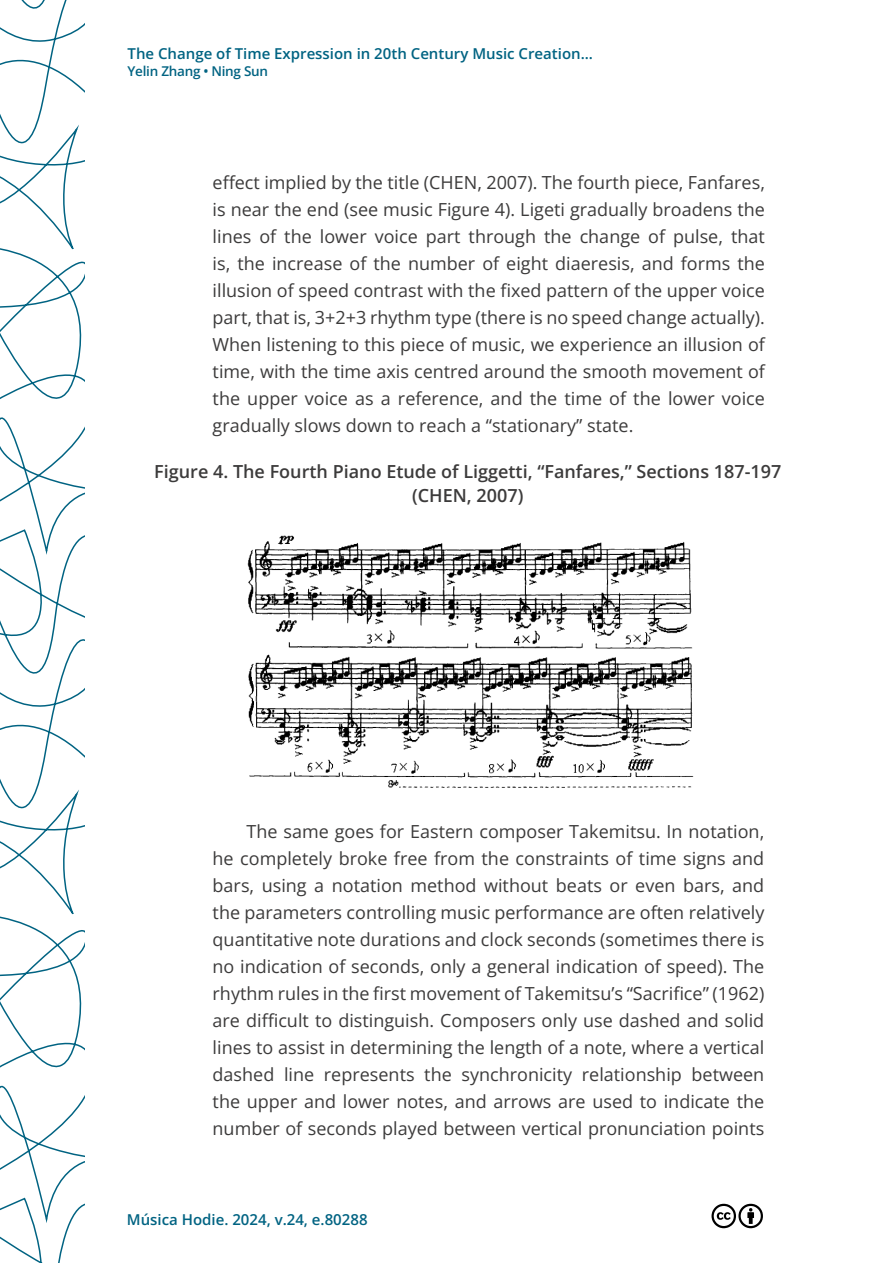
<style>
.page{position:relative;width:893px;height:1263px;background:#fff}
.page>*{position:absolute;margin:0;border:0;box-sizing:border-box;transform-origin:0 0}
.t1{font:18px/27px "Open Sans";color:#3c3b3b;text-align:justify}
.t2{font:600 18px/24px "Open Sans";color:#3c3b3b;text-align:center}
.t3{font:600 15px "Open Sans";color:#006382}
.t4{font:600 13.5px "Open Sans";letter-spacing:-.02em;color:#006382}
</style>
<div class="page">
<svg style="left:0;top:0;width:84px;height:1263px"></svg>
<svg style="left:711px;top:1203px;width:52px;height:26px"></svg>
<img style="left:247px;top:535px;width:447px;height:253px">
<p class="t3" style="left:128px;top:44px;width:467px">The Change of Time Expression in 20th Century Music Creation...</p>
<p class="t4" style="left:128px;top:61px;width:142px">Yelin Zhang • Ning Sun</p>
<p class="t1" style="left:213px;top:169px;width:554px">effect implied by the title (CHEN, 2007). The fourth piece, Fanfares, is near the end (see music Figure 4). Ligeti gradually broadens the lines of the lower voice part through the change of pulse, that is, the increase of the number of eight diaeresis, and forms the illusion of speed contrast with the fixed pattern of the upper voice part, that is, 3+2+3 rhythm type (there is no speed change actually).<br>When listening to this piece of music, we experience an illusion of time, with the time axis centred around the smooth movement of the upper voice as a reference, and the time of the lower voice gradually slows down to reach a “stationary” state.</p>
<p class="t2" style="left:154px;top:459px;width:629px">Figure 4. The Fourth Piano Etude of Liggetti, “Fanfares,” Sections 187-197 (CHEN, 2007)</p>
<p class="t1" style="left:213px;top:817px;width:553px;text-indent:34px">The same goes for Eastern composer Takemitsu. In notation, he completely broke free from the constraints of time signs and bars, using a notation method without beats or even bars, and the parameters controlling music performance are often relatively quantitative note durations and clock seconds (sometimes there is no indication of seconds, only a general indication of speed). The rhythm rules in the first movement of Takemitsu’s “Sacrifice” (1962) are difficult to distinguish. Composers only use dashed and solid lines to assist in determining the length of a note, where a vertical dashed line represents the synchronicity relationship between the upper and lower notes, and arrows are used to indicate the number of seconds played between vertical pronunciation points</p>
<p class="t3" style="left:127px;top:1209px;width:242px">Música Hodie. 2024, v.24, e.80288</p>
</div>
